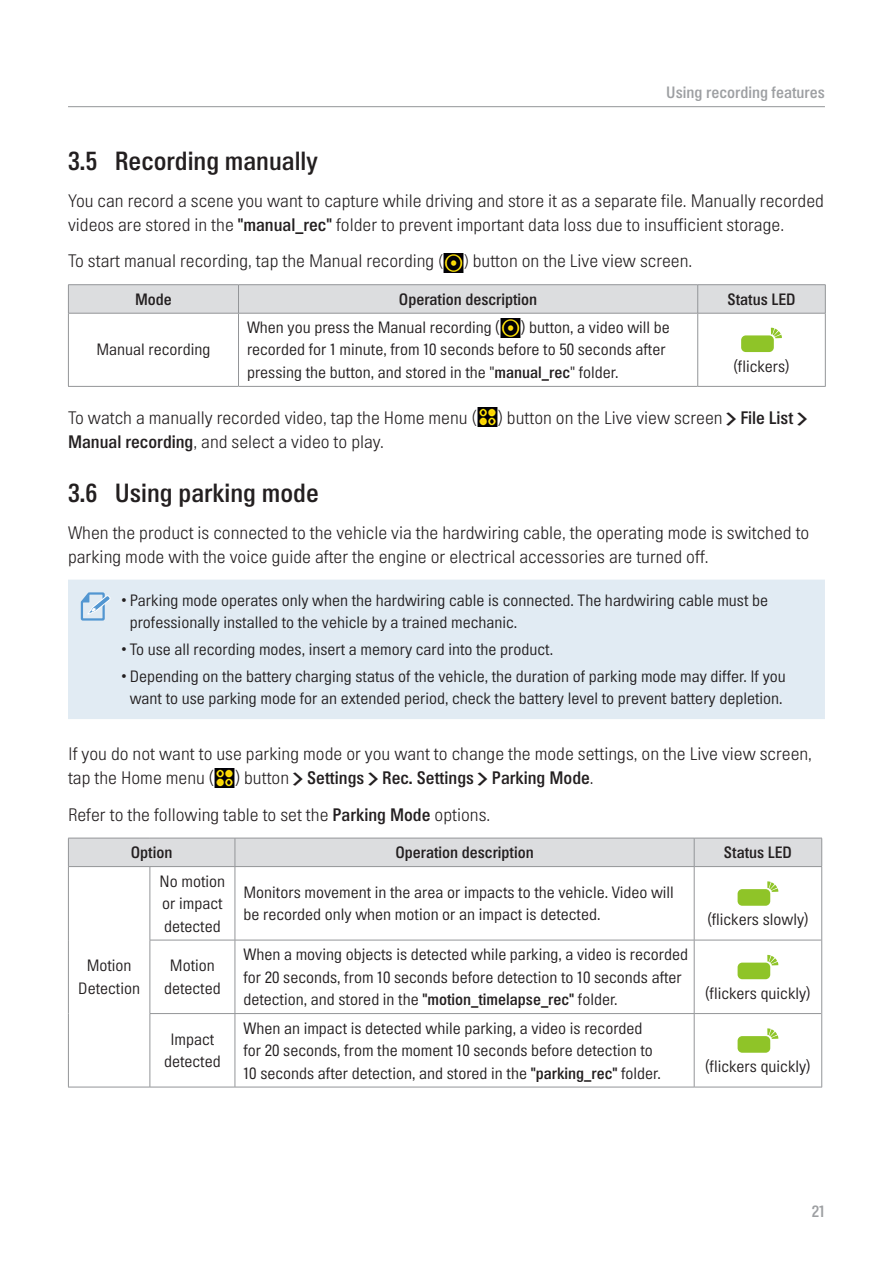
<style>
.page{position:relative;width:893px;height:1263px;background:#fff}
.page>*{position:absolute;margin:0;border:0;box-sizing:border-box;transform-origin:0 0}
.t1{font:24px "Inavi Rix Go EB";color:#231f20}
.t2{font:16.5px/24px "Inavi Rix Go L";color:#231f20}
.t3{font:16.5px "Inavi Rix Go EB";color:#231f20}
.t4{font:15px/22.5px "Inavi Rix Go M";color:#231f20}
.t5{font:15px "Inavi Rix Go EB";color:#231f20}
.t6{font:15px "Inavi Rix Go EB";color:#9d9fa2}
.s1{font-family:"Inavi Rix Go EB"}
.s2{font-size:15px}
.s3{font-family:"Inavi Rix Go EB";font-size:13.2px}
.s4{font-family:"Inavi Rix Go L"}
.s5{font-size:13.2px}
</style>
<div class="page">
<hr style="left:68px;top:106px;width:757px;height:1px;background:#939598">
<img style="left:443px;top:253px;width:21px;height:19px">
<hr style="left:68px;top:284px;width:170px;height:1px;background:#939598">
<hr style="left:238px;top:284px;width:460px;height:1px;background:#939598">
<hr style="left:698px;top:284px;width:127px;height:1px;background:#939598">
<svg style="left:68px;top:285px;width:758px;height:28px;background:#dadbdd"></svg>
<hr style="left:68px;top:313px;width:170px;height:1px;background:#939598">
<hr style="left:238px;top:313px;width:460px;height:1px;background:#939598">
<hr style="left:238px;top:313px;width:1px;height:73px;background:#939598">
<hr style="left:698px;top:313px;width:127px;height:1px;background:#939598">
<hr style="left:697px;top:313px;width:1px;height:73px;background:#939598">
<hr style="left:68px;top:313px;width:1px;height:73px;background:#939598">
<hr style="left:825px;top:313px;width:1px;height:73px;background:#939598">
<hr style="left:68px;top:386px;width:170px;height:1px;background:#939598">
<hr style="left:238px;top:386px;width:460px;height:1px;background:#939598">
<hr style="left:698px;top:386px;width:128px;height:1px;background:#939598">
<img style="left:500px;top:318px;width:21px;height:20px">
<div style="left:741px;top:335px;width:33px;height:17px;background:#8fc428;border-radius:5px"></div>
<svg style="left:771px;top:328px;width:11px;height:10px"></svg>
<img style="left:477px;top:408px;width:21px;height:19px">
<div style="left:68px;top:580px;width:757px;height:139px;background:#e1ebf3"></div>
<svg style="left:81px;top:592px;width:29px;height:29px"></svg>
<img style="left:214px;top:768px;width:21px;height:19px">
<div style="left:68px;top:838px;width:754px;height:28px;background:#dcdddf"></div>
<hr style="left:68px;top:866px;width:82px;height:1px;background:#939598">
<hr style="left:150px;top:866px;width:85px;height:1px;background:#939598">
<hr style="left:150px;top:867px;width:1px;height:73px;background:#939598">
<hr style="left:235px;top:866px;width:459px;height:1px;background:#939598">
<hr style="left:235px;top:867px;width:1px;height:73px;background:#939598">
<hr style="left:694px;top:866px;width:128px;height:1px;background:#939598">
<hr style="left:694px;top:867px;width:1px;height:73px;background:#939598">
<hr style="left:150px;top:940px;width:85px;height:1px;background:#939598">
<hr style="left:150px;top:940px;width:1px;height:73px;background:#939598">
<hr style="left:235px;top:940px;width:459px;height:1px;background:#939598">
<hr style="left:235px;top:940px;width:1px;height:73px;background:#939598">
<hr style="left:694px;top:940px;width:127px;height:1px;background:#939598">
<hr style="left:694px;top:940px;width:1px;height:73px;background:#939598">
<hr style="left:150px;top:1013px;width:85px;height:1px;background:#939598">
<hr style="left:150px;top:1014px;width:1px;height:73px;background:#939598">
<hr style="left:235px;top:1013px;width:459px;height:1px;background:#939598">
<hr style="left:235px;top:1014px;width:1px;height:73px;background:#939598">
<hr style="left:694px;top:1013px;width:127px;height:1px;background:#939598">
<hr style="left:694px;top:1014px;width:1px;height:73px;background:#939598">
<hr style="left:68px;top:1087px;width:82px;height:1px;background:#939598">
<hr style="left:150px;top:1087px;width:85px;height:1px;background:#939598">
<hr style="left:235px;top:1087px;width:459px;height:1px;background:#939598">
<hr style="left:694px;top:1087px;width:128px;height:1px;background:#939598">
<hr style="left:68px;top:867px;width:1px;height:73px;background:#939598">
<hr style="left:821px;top:867px;width:1px;height:73px;background:#939598">
<hr style="left:68px;top:940px;width:1px;height:73px;background:#939598">
<hr style="left:821px;top:940px;width:1px;height:73px;background:#939598">
<hr style="left:68px;top:1013px;width:1px;height:74px;background:#939598">
<hr style="left:821px;top:1013px;width:1px;height:74px;background:#939598">
<div style="left:738px;top:889px;width:32px;height:17px;background:#8fc428;border-radius:5px"></div>
<svg style="left:767px;top:881px;width:11px;height:11px"></svg>
<div style="left:738px;top:962px;width:32px;height:17px;background:#8fc428;border-radius:5px"></div>
<svg style="left:767px;top:955px;width:11px;height:10px"></svg>
<div style="left:738px;top:1036px;width:32px;height:17px;background:#8fc428;border-radius:5px"></div>
<svg style="left:767px;top:1028px;width:11px;height:11px"></svg>
<p class="t6" style="left:666px;top:83px;width:160px">Using recording features</p>
<h1 class="t1" style="left:68px;top:145px;width:251px">3.5 Recording manually</h1>
<p class="t2" style="left:68px;top:188px;width:757px">You can record a scene you want to capture while driving and store it as a separate file. Manually recorded videos are stored in the <span class="s1">"manual_rec"</span> folder to prevent important data loss due to insufficient storage.</p>
<p class="t2" style="left:68px;top:249px;width:376px">To start manual recording, tap the Manual recording <span class="s2">(</span></p>
<p class="t2" style="left:464px;top:249px;width:229px"><span class="s2">)</span> button on the Live view screen.</p>
<p class="t5" style="left:135px;top:289px;width:38px">Mode</p>
<p class="t5" style="left:399px;top:289px;width:140px">Operation description</p>
<p class="t5" style="left:727px;top:289px;width:70px">Status LED</p>
<p class="t4" style="left:96px;top:338px;width:116px">Manual recording</p>
<p class="t4" style="left:247px;top:316px;width:254px">When you press the Manual recording (</p>
<p class="t4" style="left:247px;top:316px;width:424px;text-indent:274px">) button, a video will be recorded for 1 minute, from 10 seconds before to 50 seconds after pressing the button, and stored in the "<span class="s1">manual_rec</span>" folder.</p>
<p class="t4" style="left:733px;top:354px;width:58px">(flickers)</p>
<p class="t2" style="left:68px;top:405px;width:410px">To watch a manually recorded video, tap the Home menu (</p>
<p class="t2" style="left:498px;top:405px;width:311px">) button on the Live view screen <span class="s3">&gt;</span> <span class="s1">File List</span> <span class="s3">&gt;</span></p>
<p class="t2" style="left:68px;top:429px;width:317px"><span class="s1">Manual recording</span>, and select a video to play.</p>
<h1 class="t1" style="left:68px;top:477px;width:252px">3.6 Using parking mode</h1>
<p class="t2" style="left:68px;top:520px;width:743px">When the product is connected to the vehicle via the hardwiring cable, the operating mode is switched to parking mode with the voice guide after the engine or electrical accessories are turned off.</p>
<p class="t4" style="left:130px;top:589px;width:640px;text-indent:-8px">• Parking mode operates only when the hardwiring cable is connected. The hardwiring cable must be professionally installed to the vehicle by a trained mechanic.</p>
<p class="t4" style="left:121px;top:638px;width:433px">• To use all recording modes, insert a memory card into the product.</p>
<p class="t4" style="left:121px;top:665px;width:666px;text-align:center">• Depending on the battery charging status of the vehicle, the duration of parking mode may differ. If you want to use parking mode for an extended period, check the battery level to prevent battery depletion.</p>
<p class="t2" style="left:68px;top:742px;width:745px">If you do not want to use parking mode or you want to change the mode settings, on the Live view screen, tap the Home menu (</p>
<p class="t3" style="left:235px;top:767px;width:360px"><span class="s4">) button</span> <span class="s5">&gt;</span> Settings <span class="s5">&gt;</span> Rec. Settings <span class="s5">&gt;</span> Parking Mode<span class="s4">.</span></p>
<p class="t2" style="left:68px;top:802px;width:424px">Refer to the following table to set the <span class="s1">Parking Mode</span> options.</p>
<p class="t5" style="left:131px;top:842px;width:43px">Option</p>
<p class="t5" style="left:395px;top:842px;width:140px">Operation description</p>
<p class="t5" style="left:724px;top:842px;width:70px">Status LED</p>
<p class="t4" style="left:78px;top:954px;width:63px;text-align:center">Motion<br>Detection</p>
<p class="t4" style="left:160px;top:869px;width:67px">No motion or impact detected</p>
<p class="t4" style="left:243px;top:881px;width:432px">Monitors movement in the area or impacts to the vehicle. Video will be recorded only when motion or an impact is detected.</p>
<p class="t4" style="left:164px;top:954px;width:58px;text-align:center">Motion detected</p>
<p class="t4" style="left:243px;top:943px;width:446px">When a moving objects is detected while parking, a video is recorded for 20 seconds, from 10 seconds before detection to 10 seconds after detection, and stored in the <span class="s1">"motion_timelapse_rec"</span> folder.</p>
<p class="t4" style="left:164px;top:1028px;width:58px;text-align:center">Impact detected</p>
<p class="t4" style="left:243px;top:1016px;width:419px">When an impact is detected while parking, a video is recorded for 20 seconds, from the moment 10 seconds before detection to<br>10 seconds after detection, and stored in the <span class="s1">"parking_rec"</span> folder.</p>
<p class="t4" style="left:707px;top:908px;width:103px">(flickers slowly)</p>
<p class="t4" style="left:705px;top:982px;width:107px">(flickers quickly)</p>
<p class="t4" style="left:705px;top:1055px;width:107px">(flickers quickly)</p>
<p class="t6" style="left:812px;top:1201px;width:15px">21</p>
</div>
